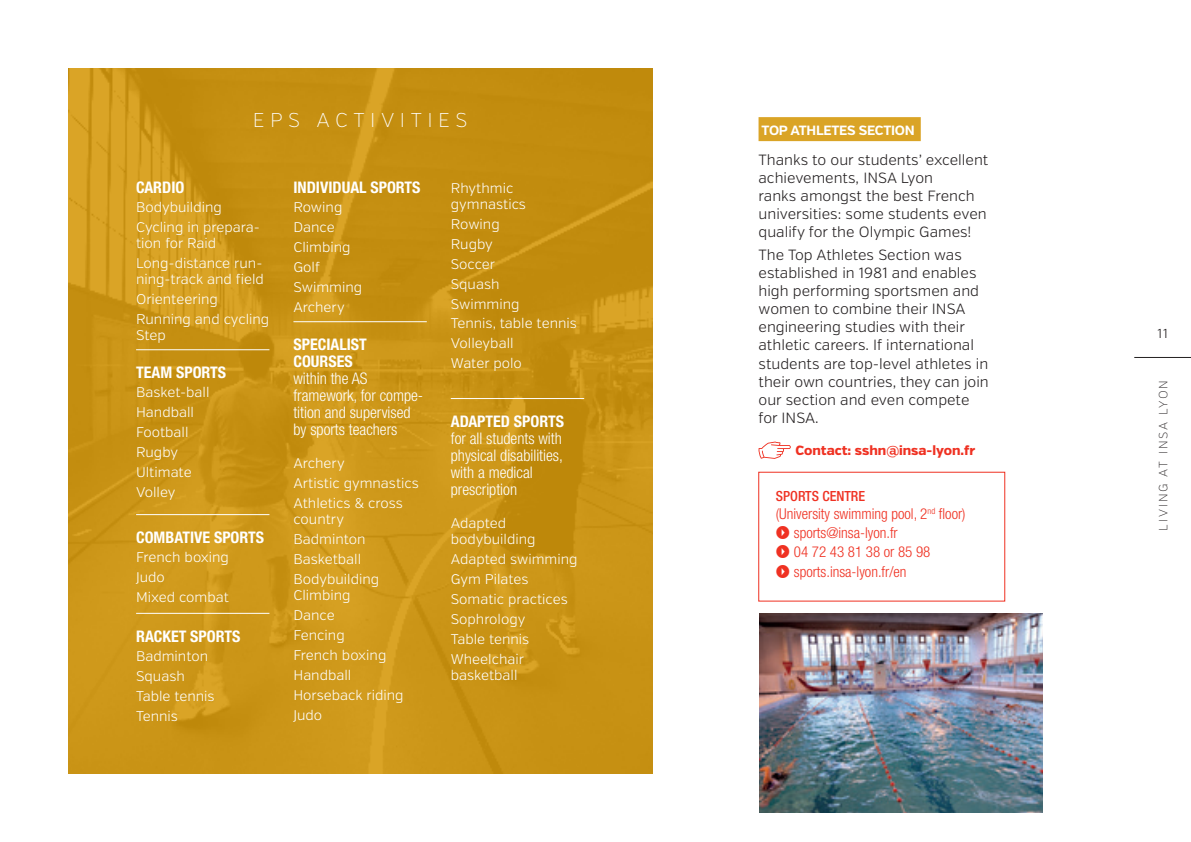
<style>
.page{position:relative;width:1191px;height:842px;background:#fff}
.page>*{position:absolute;margin:0;border:0;box-sizing:border-box;transform-origin:0 0}
.t1{font:200 20px "Verb";letter-spacing:.275em;color:#fff}
.t2{font:300 condensed 16px/17px "Helvetica Neue LT Std";color:#fff}
.t3{font:700 condensed 16px "Helvetica Neue LT Std";color:#fff}
.t4{font:300 condensed 15px/19.2px "Helvetica Neue LT Std";color:#ef3122}
.t5{font:300 14.8px/18px "Verb";color:#231f20}
.t6{font:300 14px/16px "Verb";color:#fff}
.t7{font:500 condensed 14px "Helvetica Neue LT Std";color:#ef3122}
.t8{font:800 13.4px "Verb";color:#ef3122}
.t9{font:700 13.4px "Verb";letter-spacing:-.02em;color:#fff}
.t10{font:300 13px "Verb";color:#231f20}
.t11{font:200 12px "Verb";letter-spacing:.15em;color:#231f20}
.s1{font-weight:700}
.s2{font-family:"Mini Pics Directional RT";font-weight:400;font-stretch:normal;font-size:16px}
</style>
<div class="page">
<img style="left:68px;top:68px;width:584px;height:706px">
<div style="left:758px;top:472px;width:247px;height:129px;border:1px solid #ef3122"></div>
<div style="left:758px;top:117px;width:162px;height:24px;background:#daa426"></div>
<svg style="left:758px;top:442px;width:33px;height:17px"></svg>
<img style="left:759px;top:614px;width:284px;height:198px">
<hr style="left:136px;top:349px;width:133px;height:1px;background:#fff">
<hr style="left:136px;top:514px;width:133px;height:1px;background:#fff">
<hr style="left:136px;top:613px;width:133px;height:1px;background:#fff">
<hr style="left:293px;top:321px;width:134px;height:1px;background:#fff">
<hr style="left:451px;top:398px;width:133px;height:1px;background:#fff">
<hr style="left:1134px;top:357px;width:57px;height:1px;background:#231f20">
<p class="t1" style="left:253px;top:109px;width:216px">EPS ACTIVITIES</p>
<p class="t3" style="left:136px;top:177px;width:50px">CARDIO</p>
<p class="t6" style="left:136px;top:199px;width:87px">Bodybuilding</p>
<p class="t6" style="left:136px;top:219px;width:125px">Cycling in prepara&shy;tion for Raid</p>
<p class="t6" style="left:136px;top:255px;width:129px">Long-distance run&shy;ning-track and field</p>
<p class="t6" style="left:136px;top:291px;width:83px">Orienteering</p>
<p class="t6" style="left:136px;top:311px;width:135px">Running and cycling<br>Step</p>
<p class="t3" style="left:136px;top:363px;width:92px">TEAM SPORTS</p>
<p class="t6" style="left:136px;top:385px;width:75px">Basket-ball</p>
<p class="t6" style="left:136px;top:404px;width:59px">Handball</p>
<p class="t6" style="left:136px;top:424px;width:54px">Football</p>
<p class="t6" style="left:136px;top:444px;width:44px">Rugby</p>
<p class="t6" style="left:136px;top:464px;width:57px">Ultimate</p>
<p class="t6" style="left:136px;top:484px;width:41px">Volley</p>
<p class="t3" style="left:136px;top:528px;width:129px">COMBATIVE SPORTS</p>
<p class="t6" style="left:136px;top:549px;width:94px">French boxing</p>
<p class="t6" style="left:136px;top:569px;width:30px">Judo</p>
<p class="t6" style="left:136px;top:589px;width:94px">Mixed combat</p>
<p class="t3" style="left:136px;top:627px;width:106px">RACKET SPORTS</p>
<p class="t6" style="left:136px;top:648px;width:74px">Badminton</p>
<p class="t6" style="left:136px;top:668px;width:50px">Squash</p>
<p class="t6" style="left:136px;top:688px;width:80px">Table tennis</p>
<p class="t6" style="left:136px;top:708px;width:43px">Tennis</p>
<p class="t3" style="left:293px;top:177px;width:129px">INDIVIDUAL SPORTS</p>
<p class="t6" style="left:293px;top:199px;width:50px">Rowing</p>
<p class="t6" style="left:293px;top:219px;width:43px">Dance</p>
<p class="t6" style="left:293px;top:239px;width:59px">Climbing</p>
<p class="t6" style="left:293px;top:259px;width:28px">Golf</p>
<p class="t6" style="left:293px;top:279px;width:70px">Swimming</p>
<p class="t6" style="left:293px;top:299px;width:53px">Archery</p>
<p class="t2" style="left:293px;top:336px;width:131px"><span class="s1">SPECIALIST<br>COURSES<br></span>within the AS framework, for compe&shy;tition and supervised by sports teachers</p>
<p class="t6" style="left:293px;top:456px;width:53px">Archery</p>
<p class="t6" style="left:293px;top:476px;width:127px">Artistic gymnastics</p>
<p class="t6" style="left:293px;top:496px;width:111px">Athletics &amp; cross country</p>
<p class="t6" style="left:293px;top:532px;width:74px">Badminton</p>
<p class="t6" style="left:293px;top:552px;width:69px">Basketball</p>
<p class="t6" style="left:293px;top:572px;width:87px">Bodybuilding<br>Climbing</p>
<p class="t6" style="left:293px;top:607px;width:43px">Dance</p>
<p class="t6" style="left:293px;top:627px;width:53px">Fencing</p>
<p class="t6" style="left:293px;top:647px;width:94px">French boxing</p>
<p class="t6" style="left:293px;top:667px;width:59px">Handball</p>
<p class="t6" style="left:293px;top:687px;width:112px">Horseback riding</p>
<p class="t6" style="left:293px;top:707px;width:30px">Judo</p>
<p class="t6" style="left:451px;top:180px;width:77px">Rhythmic gymnastics</p>
<p class="t6" style="left:451px;top:216px;width:50px">Rowing</p>
<p class="t6" style="left:451px;top:236px;width:44px">Rugby</p>
<p class="t6" style="left:451px;top:256px;width:46px">Soccer</p>
<p class="t6" style="left:451px;top:276px;width:50px">Squash</p>
<p class="t6" style="left:451px;top:296px;width:70px">Swimming</p>
<p class="t6" style="left:451px;top:316px;width:128px">Tennis, table tennis</p>
<p class="t6" style="left:451px;top:336px;width:64px">Volleyball</p>
<p class="t6" style="left:451px;top:356px;width:73px">Water polo</p>
<p class="t2" style="left:451px;top:413px;width:115px"><span class="s1">ADAPTED SPORTS </span>for all students with physical disabilities, with a medical prescription</p>
<p class="t6" style="left:451px;top:515px;width:86px">Adapted bodybuilding</p>
<p class="t6" style="left:451px;top:551px;width:128px">Adapted swimming</p>
<p class="t6" style="left:451px;top:571px;width:79px">Gym Pilates</p>
<p class="t6" style="left:451px;top:591px;width:118px">Somatic practices</p>
<p class="t6" style="left:451px;top:611px;width:76px">Sophrology</p>
<p class="t6" style="left:451px;top:631px;width:80px">Table tennis</p>
<p class="t6" style="left:451px;top:651px;width:75px">Wheelchair basketball</p>
<p class="t9" style="left:761px;top:123px;width:155px">TOP ATHLETES SECTION</p>
<p class="t5" style="left:758px;top:151px;width:231px">Thanks to our students’ excellent achievements, INSA Lyon<br>ranks amongst the best French universities: some students even qualify for the Olympic Games!</p>
<p class="t5" style="left:758px;top:247px;width:232px">The Top Athletes Section was established in 1981 and enables high performing sportsmen and women to combine their INSA engineering studies with their athletic careers. If international students are top-level athletes in their own countries, they can join our section and even compete for INSA.</p>
<p class="t8" style="left:795px;top:442px;width:181px">Contact: sshn@insa-lyon.fr</p>
<p class="t7" style="left:776px;top:488px;width:91px">SPORTS CENTRE</p>
<p class="t4" style="left:776px;top:504px;width:191px">(University swimming pool, 2<sup>nd</sup> floor)<br><span class="s2">2</span> sports@insa-lyon.fr</p>
<p class="t4" style="left:776px;top:542px;width:156px"><span class="s2">2</span> 04 72 43 81 38 or 85 98</p>
<p class="t4" style="left:776px;top:561px;width:132px"><span class="s2">2</span> sports.insa-lyon.fr/en</p>
<p class="t10" style="left:1157px;top:325px;width:12px">11</p>
<p class="t11" style="left:1156px;top:530px;width:152px;rotate:-90deg">LIVING AT INSA LYON</p>
</div>
